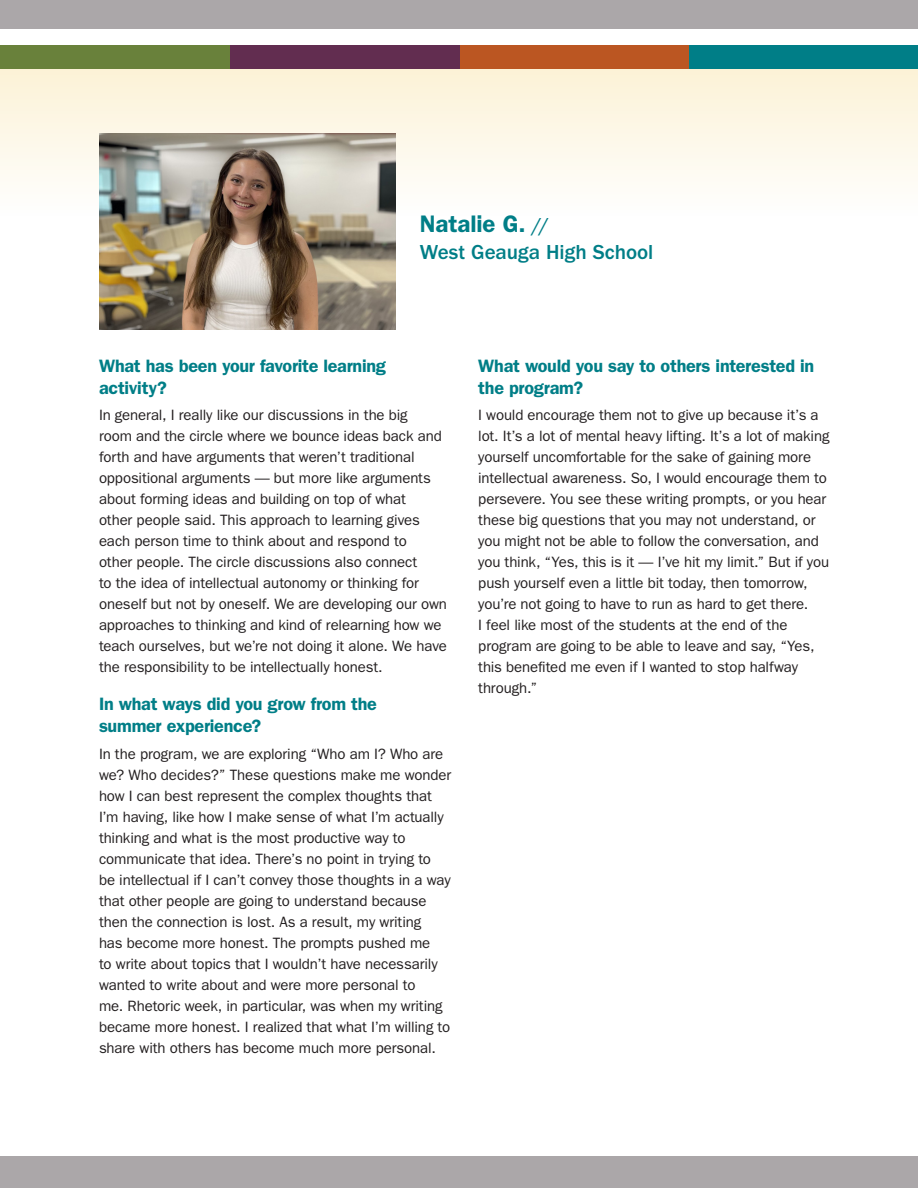
<style>
.page{position:relative;width:918px;height:1188px;background:#fff}
.page>*{position:absolute;margin:0;border:0;box-sizing:border-box;transform-origin:0 0}
.subhead_text{font:600 24px "ITC Franklin Gothic Std";letter-spacing:-.005em;color:#007e87}
.subhead_text-2{font:500 21px "ITC Franklin Gothic Std";letter-spacing:-.005em;color:#007e87}
.subhead_text-3{font:600 18px/21.8px "ITC Franklin Gothic Std";letter-spacing:-.015em;color:#007e87}
.Body{font:15px/21px "ITC Franklin Gothic Std";letter-spacing:-.005em;color:#231f20}
.s1{font-weight:500;font-size:21px}
</style>
<div class="page">
<div style="left:0;top:1156px;width:918px;height:32px;background:#aba7a9"></div>
<div style="left:0;top:0;width:918px;height:29px;background:#aba7a9"></div>
<div style="left:0;top:63px;width:918px;height:153px;background:linear-gradient(to bottom,#fcf2d5,#fefefe)"></div>
<div style="left:0;top:45px;width:230px;height:24px;background:#69813b"></div>
<div style="left:460px;top:45px;width:230px;height:24px;background:#bb5622"></div>
<div style="left:230px;top:45px;width:230px;height:24px;background:#622d50"></div>
<div style="left:690px;top:45px;width:228px;height:24px;background:#007e87"></div>
<img style="left:99px;top:133px;width:296px;height:196px">
<h2 class="subhead_text" style="left:420px;top:210px;width:131px">Natalie G. <span class="s1">//</span></h2>
<h2 class="subhead_text-2" style="left:420px;top:241px;width:235px">West Geauga High School</h2>
<h2 class="subhead_text-3" style="left:99px;top:355px;width:288px">What has been your favorite learning activity?</h2>
<p class="Body" style="left:99px;top:405px;width:350px">In general, I really like our discussions in the big<br>room and the circle where we bounce ideas back and forth and have arguments that weren’t traditional oppositional arguments — but more like arguments about forming ideas and building on top of what<br>other people said. This approach to learning gives each person time to think about and respond to<br>other people. The circle discussions also connect<br>to the idea of intellectual autonomy or thinking for oneself but not by oneself. We are developing our own approaches to thinking and kind of relearning how we teach ourselves, but we’re not doing it alone. We have the responsibility to be intellectually honest.</p>
<h2 class="subhead_text-3" style="left:99px;top:693px;width:280px">In what ways did you grow from the summer experience?</h2>
<p class="Body" style="left:99px;top:743px;width:354px">In the program, we are exploring “Who am I? Who are we? Who decides?” These questions make me wonder how I can best represent the complex thoughts that I’m having, like how I make sense of what I’m actually thinking and what is the most productive way to communicate that idea. There’s no point in trying to<br>be intellectual if I can’t convey those thoughts in a way that other people are going to understand because then the connection is lost. As a result, my writing<br>has become more honest. The prompts pushed me<br>to write about topics that I wouldn’t have necessarily wanted to write about and were more personal to<br>me. Rhetoric week, in particular, was when my writing became more honest. I realized that what I’m willing to share with others has become much more personal.</p>
<h2 class="subhead_text-3" style="left:478px;top:355px;width:338px">What would you say to others interested in the program?</h2>
<p class="Body" style="left:478px;top:405px;width:353px">I would encourage them not to give up because it’s a lot. It’s a lot of mental heavy lifting. It’s a lot of making yourself uncomfortable for the sake of gaining more intellectual awareness. So, I would encourage them to persevere. You see these writing prompts, or you hear these big questions that you may not understand, or you might not be able to follow the conversation, and you think, “Yes, this is it — I’ve hit my limit.” But if you push yourself even a little bit today, then tomorrow, you’re not going to have to run as hard to get there.<br>I feel like most of the students at the end of the program are going to be able to leave and say, “Yes, this benefited me even if I wanted to stop halfway through.”</p>
</div>
